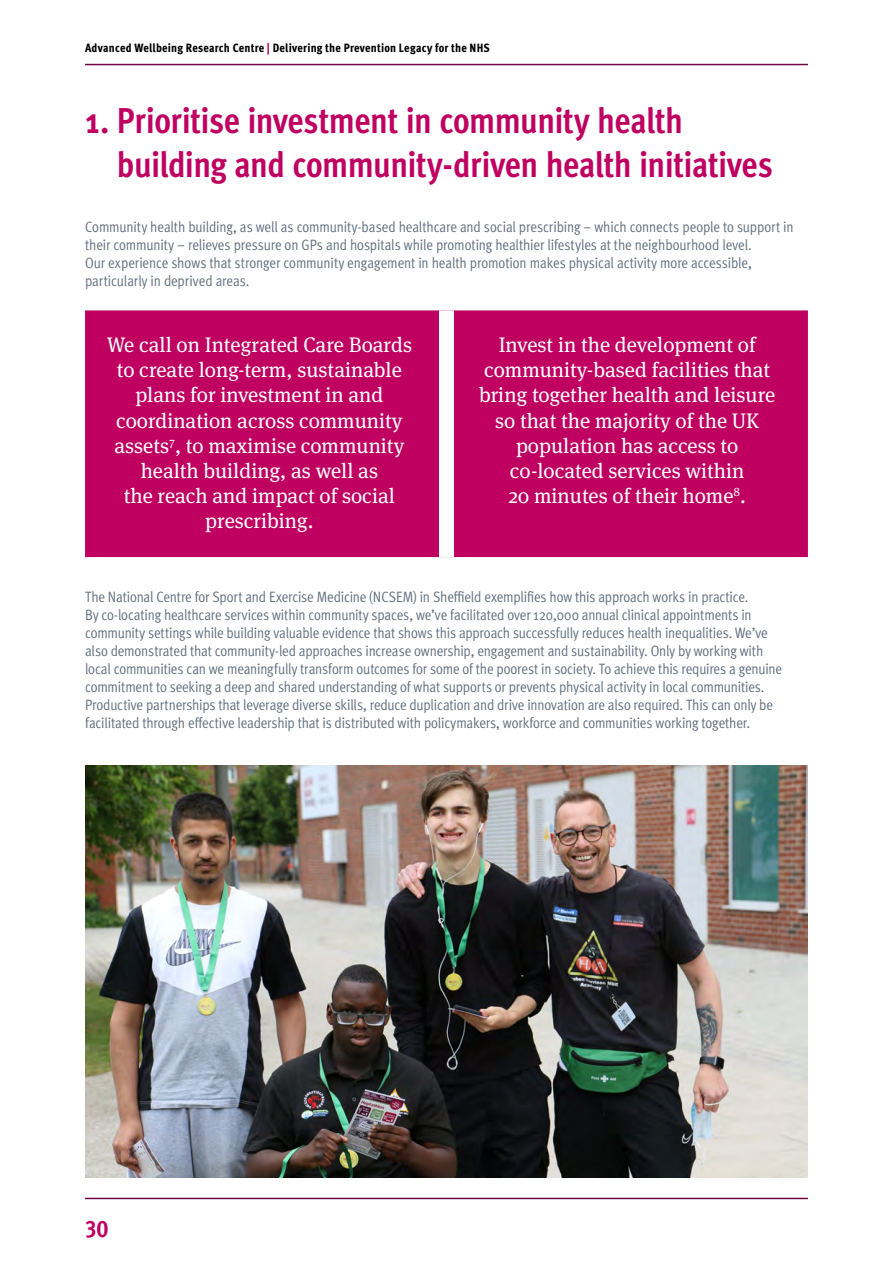
<style>
.page{position:relative;width:893px;height:1263px;background:#fff}
.page>*{position:absolute;margin:0;border:0;box-sizing:border-box;transform-origin:0 0}
.t1{font:700 condensed 36px/43.2px "Meta Pro";letter-spacing:-.015em;color:#bf0061}
.t2{font:700 condensed 24px "Meta Pro";color:#bf0061}
.t3{font:21px/25.2px "Meta Serif Pro";color:#fff;text-align:center}
.t4{font:15px/18px "Meta Pro Cond Norm";letter-spacing:-.01em;color:#5e6c7b}
.t5{font:800 condensed 12px "Meta Pro";letter-spacing:.015em;color:#000}
.s1{color:#bf0061}
</style>
<div class="page">
<hr style="left:85px;top:1198px;width:723px;height:1px;background:#700545">
<hr style="left:85px;top:64px;width:723px;height:1px;background:#700545">
<div style="left:85px;top:310px;width:723px;height:247px;background:#bf0061"></div>
<div style="left:439px;top:310px;width:15px;height:247px;background:#fff"></div>
<img style="left:85px;top:765px;width:723px;height:413px">
<p class="t5" style="left:85px;top:38px;width:406px">Advanced Wellbeing Research Centre <span class="s1">|</span> Delivering the Prevention Legacy for the NHS</p>
<h1 class="t1" style="left:117px;top:97px;width:657px;text-indent:-32px">1. Prioritise investment in community health building and community-driven health initiatives</h1>
<p class="t4" style="left:85px;top:217px;width:710px">Community health building, as well as community-based healthcare and social prescribing – which connects people to support in their community – relieves pressure on GPs and hospitals while promoting healthier lifestyles at the neighbourhood level.<br>Our experience shows that stronger community engagement in health promotion makes physical activity more accessible, particularly in deprived areas.</p>
<h3 class="t3" style="left:107px;top:331px;width:307px">We call on Integrated Care Boards to create long-term, sustainable plans for investment in and coordination across community assets<sup>7</sup>, to maximise community health building, as well as<br>the reach and impact of social prescribing.</h3>
<h3 class="t3" style="left:479px;top:331px;width:298px">Invest in the development of community-based facilities that bring together health and leisure so that the majority of the UK population has access to co-located services within<br>20 minutes of their home<sup>8</sup>.</h3>
<p class="t4" style="left:85px;top:587px;width:699px">The National Centre for Sport and Exercise Medicine (NCSEM) in Sheffield exemplifies how this approach works in practice.<br>By co-locating healthcare services within community spaces, we’ve facilitated over 120,000 annual clinical appointments in community settings while building valuable evidence that shows this approach successfully reduces health inequalities. We’ve also demonstrated that community-led approaches increase ownership, engagement and sustainability. Only by working with local communities can we meaningfully transform outcomes for some of the poorest in society. To achieve this requires a genuine commitment to seeking a deep and shared understanding of what supports or prevents physical activity in local communities.<br>Productive partnerships that leverage diverse skills, reduce duplication and drive innovation are also required. This can only be facilitated through effective leadership that is distributed with policymakers, workforce and communities working together.</p>
<h2 class="t2" style="left:85px;top:1210px;width:25px">30</h2>
</div>
